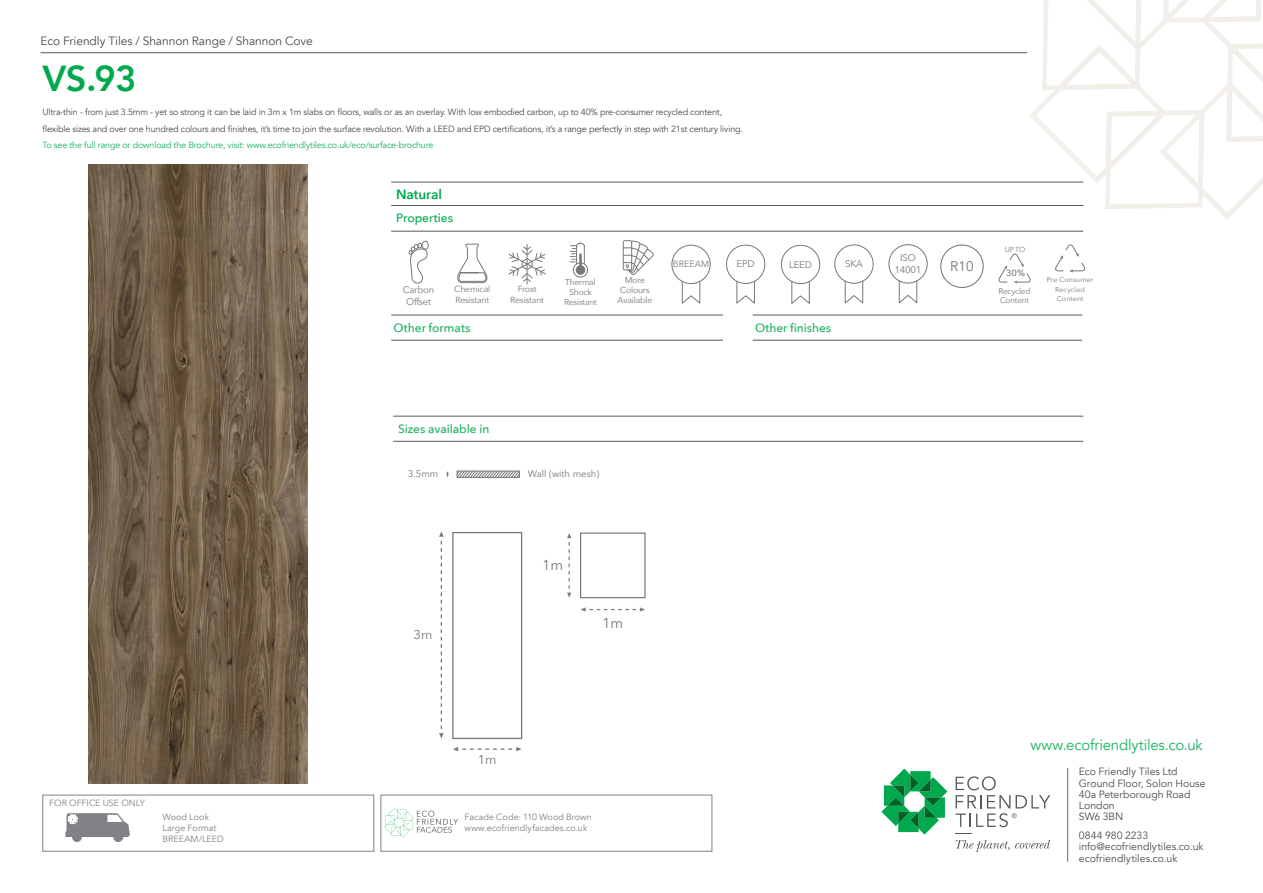
<style>
.page{position:relative;width:1263px;height:893px;background:#fff}
.page>*{position:absolute;margin:0;border:0;box-sizing:border-box;transform-origin:0 0}
.t1{font:800 36px "Avenir";color:#00a94e}
.t2{font:15px "Avenir";letter-spacing:-.015em;color:#1eb261}
.t3{font:14.4px "Avenir Next";color:#76787b}
.t4{font:13.95px "Avenir Next";color:#76787b}
.t5{font:600 13.5px "Avenir Next";letter-spacing:-.005em;color:#00a94e}
.t6{font:12.9px "Avenir Next";color:#76787b}
.t7{font:500 12px "Avenir Next";letter-spacing:-.005em;color:#1eb261}
.t8{font:12px "Avenir";letter-spacing:-.005em;color:#4b4c4d}
.t9{font:500 12px "Avenir Next";letter-spacing:-.005em;color:#00a94e}
.t10{font:10.5px/11.2px "Avenir";color:#4b4c4d}
.t11{font:9.6px/11.4px "Avenir Next";letter-spacing:-.025em;color:#76787b;text-align:center}
.t12{font:9.6px "Avenir Next";color:#76787b}
.t13{font:9.15px "Avenir Next";color:#76787b}
.t14{font:9px/16.5px "Avenir";letter-spacing:-.02em;color:#4b4c4d}
.t15{font:9px/11.2px "Avenir";letter-spacing:.005em;color:#808285}
.t16{font:9px "Avenir";letter-spacing:-.02em;color:#1eb261}
.t17{font:500 9px "Avenir Next";color:#76787b}
.t18{font:8.7px/10.5px "Avenir Next";letter-spacing:-.025em;color:#76787b;text-align:center}
.t19{font:8.55px/10.2px "Avenir Next";letter-spacing:-.025em;color:#76787b;text-align:center}
.t20{font:8.1px/9.8px "Avenir Next";letter-spacing:-.025em;color:#76787b}
.t21{font:7.35px "Avenir Next";color:#76787b}
.t22{font:6.9px/9.4px "Avenir Next";letter-spacing:.015em;color:#76787b;text-align:center}
</style>
<div class="page">
<svg style="left:881px;top:769px;width:66px;height:66px"></svg>
<svg style="left:955px;top:840px;width:95px;height:12px"></svg>
<svg style="left:955px;top:833px;width:17px;height:1px"></svg>
<svg style="left:955px;top:776px;width:95px;height:51px"></svg>
<hr style="left:1067px;top:768px;width:1px;height:94px;background:#4b4c4d">
<div style="left:42px;top:795px;width:332px;height:57px;border:1px solid #808285"></div>
<div style="left:72px;top:832px;width:10px;height:10px;background:#808285;border-radius:50%"></div>
<div style="left:113px;top:832px;width:10px;height:10px;background:#808285;border-radius:50%"></div>
<svg style="left:65px;top:813px;width:65px;height:24px"></svg>
<svg style="left:1029px;top:0;width:234px;height:219px"></svg>
<hr style="left:391px;top:231px;width:692px;height:1px;background:#57585a">
<hr style="left:391px;top:205px;width:692px;height:1px;background:#57585a">
<hr style="left:753px;top:340px;width:329px;height:1px;background:#57585a">
<hr style="left:753px;top:315px;width:329px;height:1px;background:#57585a">
<hr style="left:391px;top:340px;width:332px;height:1px;background:#57585a">
<hr style="left:391px;top:315px;width:332px;height:1px;background:#57585a">
<hr style="left:393px;top:441px;width:690px;height:1px;background:#57585a">
<hr style="left:393px;top:416px;width:690px;height:1px;background:#57585a">
<hr style="left:391px;top:182px;width:692px;height:1px;background:#57585a">
<div style="left:380px;top:795px;width:332px;height:57px;border:1px solid #808285"></div>
<svg style="left:384px;top:808px;width:74px;height:29px"></svg>
<hr style="left:40px;top:52px;width:987px;height:1px;background:#57585a">
<img style="left:89px;top:164px;width:218px;height:619px">
<svg style="left:457px;top:244px;width:31px;height:39px"></svg>
<hr style="left:527px;top:244px;width:1px;height:41px;background:#76787b">
<svg style="left:508px;top:246px;width:38px;height:36px"></svg>
<div style="left:573px;top:263px;width:15px;height:14px;border:1px solid #76787b;border-radius:50%"></div>
<div style="left:576px;top:266px;width:9px;height:8px;background:#76787b;border-radius:50%"></div>
<div style="left:576px;top:265px;width:9px;height:10px;border:1px solid #76787b;border-radius:50%"></div>
<svg style="left:570px;top:243px;width:15px;height:23px"></svg>
<svg style="left:623px;top:240px;width:31px;height:35px"></svg>
<svg style="left:408px;top:240px;width:21px;height:44px"></svg>
<div style="left:781px;top:245px;width:39px;height:39px;border:1px solid #76787b;border-radius:50%"></div>
<svg style="left:791px;top:280px;width:19px;height:24px"></svg>
<div style="left:726px;top:245px;width:39px;height:39px;border:1px solid #76787b;border-radius:50%"></div>
<svg style="left:736px;top:280px;width:19px;height:24px"></svg>
<div style="left:940px;top:244px;width:44px;height:44px;border:1px solid #76787b;border-radius:50%"></div>
<div style="left:834px;top:244px;width:40px;height:40px;border:1px solid #76787b;border-radius:50%"></div>
<svg style="left:844px;top:280px;width:20px;height:24px"></svg>
<div style="left:671px;top:245px;width:40px;height:39px;border:1px solid #76787b;border-radius:50%"></div>
<svg style="left:681px;top:280px;width:20px;height:24px"></svg>
<div style="left:888px;top:244px;width:40px;height:40px;border:1px solid #76787b;border-radius:50%"></div>
<svg style="left:898px;top:280px;width:20px;height:24px"></svg>
<svg style="left:998px;top:253px;width:33px;height:31px"></svg>
<svg style="left:1055px;top:244px;width:31px;height:28px"></svg>
<svg style="left:446px;top:471px;width:3px;height:6px"></svg>
<svg style="left:459px;top:473px;width:59px;height:3px"></svg>
<div style="left:457px;top:471px;width:63px;height:7px;border:1px solid #76787b"></div>
<div style="left:452px;top:532px;width:70px;height:207px;border:1px solid #76787b"></div>
<svg style="left:439px;top:531px;width:5px;height:207px"></svg>
<svg style="left:453px;top:747px;width:69px;height:4px"></svg>
<div style="left:580px;top:533px;width:65px;height:65px;border:1px solid #76787b"></div>
<svg style="left:567px;top:533px;width:4px;height:65px"></svg>
<svg style="left:581px;top:607px;width:64px;height:5px"></svg>
<h3 class="t8" style="left:40px;top:34px;width:274px">Eco Friendly Tiles / Shannon Range / Shannon Cove</h3>
<h1 class="t1" style="left:43px;top:51px;width:95px">VS.93</h1>
<p class="t14" style="left:42px;top:104px;width:702px">Ultra-thin - from just 3.5mm - yet so strong it can be laid in 3m x 1m slabs on floors, walls or as an overlay. With low embodied carbon, up to 40% pre-consumer recycled content, flexible sizes and over one hundred colours and finishes, it’s time to join the surface revolution. With a LEED and EPD certifications, it’s a range perfectly in step with 21st century living.</p>
<p class="t16" style="left:42px;top:140px;width:392px">To see the full range or download the Brochure, visit: www.ecofriendlytiles.co.uk/eco/surface-brochure</p>
<h3 class="t5" style="left:396px;top:182px;width:48px">Natural</h3>
<h3 class="t9" style="left:396px;top:208px;width:58px">Properties</h3>
<p class="t11" style="left:403px;top:284px;width:33px">Carbon<br>Offset</p>
<p class="t18" style="left:454px;top:283px;width:38px;text-align:left">Chemical<br>Resistant</p>
<p class="t18" style="left:510px;top:283px;width:35px">Frost<br>Resistant</p>
<p class="t19" style="left:564px;top:276px;width:34px">Thermal<br>Shock<br>Resistant</p>
<p class="t18" style="left:618px;top:274px;width:36px">More<br>Colours<br>Available</p>
<p class="t11" style="left:894px;top:252px;width:29px">ISO<br>14001</p>
<p class="t13" style="left:673px;top:256px;width:38px">BREEAM</p>
<p class="t11" style="left:737px;top:258px;width:20px">EPD</p>
<p class="t11" style="left:789px;top:258px;width:24px">LEED</p>
<p class="t11" style="left:845px;top:258px;width:19px">SKA</p>
<h3 class="t4" style="left:950px;top:254px;width:25px">R10</h3>
<h3 class="t7" style="left:394px;top:318px;width:79px">Other formats</h3>
<h3 class="t7" style="left:755px;top:318px;width:78px">Other finishes</h3>
<p class="t21" style="left:1005px;top:243px;width:22px">UP TO</p>
<p class="t17" style="left:1006px;top:265px;width:21px">30%</p>
<p class="t20" style="left:998px;top:285px;width:34px">Recycled<br>Content</p>
<p class="t22" style="left:1047px;top:275px;width:48px">Pre Consumer<br>Recycled<br>Content</p>
<h3 class="t7" style="left:398px;top:419px;width:93px">Sizes available in</h3>
<p class="t11" style="left:408px;top:468px;width:32px">3.5mm</p>
<p class="t12" style="left:528px;top:465px;width:73px">Wall (with mesh)</p>
<h3 class="t6" style="left:414px;top:624px;width:20px">3m</h3>
<h3 class="t3" style="left:542px;top:552px;width:23px">1m</h3>
<h3 class="t3" style="left:602px;top:611px;width:23px">1m</h3>
<p class="t15" style="left:49px;top:797px;width:97px">FOR OFFICE USE ONLY</p>
<p class="t15" style="left:162px;top:811px;width:63px">Wood Look<br>Large Format<br>BREEAM/LEED</p>
<h3 class="t6" style="left:478px;top:749px;width:20px">1m</h3>
<p class="t15" style="left:465px;top:811px;width:129px">Facade Code: 110 Wood Brown www.ecofriendlyfacades.co.uk</p>
<h2 class="t2" style="left:1030px;top:735px;width:174px">www.ecofriendlytiles.co.uk</h2>
<p class="t10" style="left:1079px;top:766px;width:128px">Eco Friendly Tiles Ltd<br>Ground Floor, Solon House<br>40a Peterborough Road<br>London<br>SW6 3BN</p>
<p class="t10" style="left:1079px;top:830px;width:126px">0844 980 2233 info@ecofriendlytiles.co.uk ecofriendlytiles.co.uk</p>
</div>
